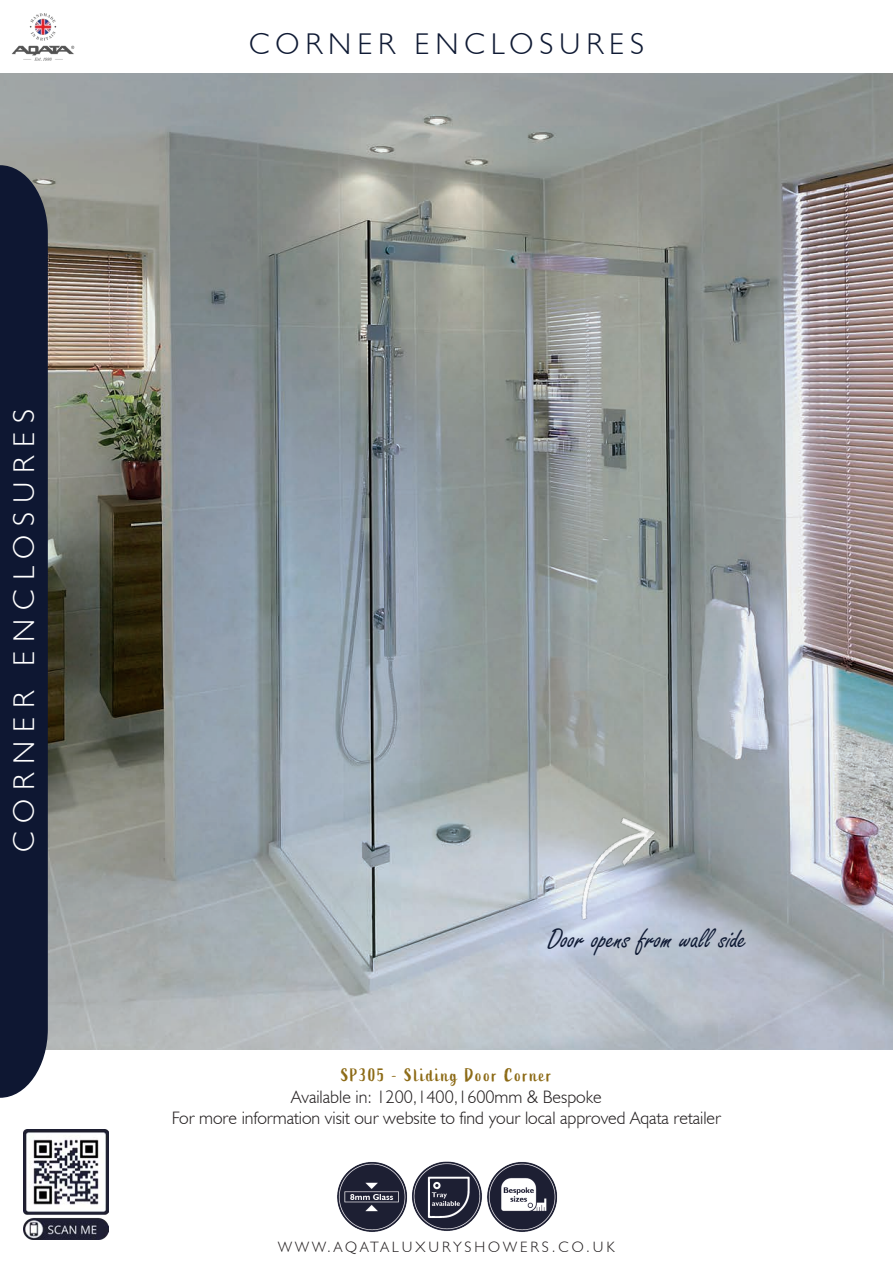
<style>
.page{position:relative;width:893px;height:1263px;background:#fff}
.page>*{position:absolute;margin:0;border:0;box-sizing:border-box;transform-origin:0 0}
.t1{font:30px "Freestyle Script";color:#0f1a34}
.t2{font:300 30px "Humanist 521 BT";letter-spacing:.3em;color:#fff}
.t3{font:300 30px "Humanist 521 BT";letter-spacing:.2em;color:#0f1a34}
.t4{font:300 18px "Humanist 521 BT";color:#231f20}
.t5{font:18px "Active";letter-spacing:.1em;color:#8c6a15}
.t6{font:300 15px "Humanist 521 BT";letter-spacing:.2em;color:#231f20}
</style>
<div class="page">
<img style="left:0;top:73px;width:893px;height:977px">
<img style="left:487px;top:1162px;width:70px;height:70px">
<img style="left:337px;top:1162px;width:70px;height:70px">
<img style="left:412px;top:1161px;width:70px;height:70px">
<div style="left:0;top:165px;width:48px;height:933px;background:#0e1732"></div>
<img style="left:12px;top:13px;width:62px;height:48px">
<img style="left:23px;top:1129px;width:85px;height:110px">
<img style="left:562px;top:795px;width:116px;height:136px">
<p class="t3" style="left:249px;top:26px;width:396px">CORNER ENCLOSURES</p>
<p class="t2" style="left:5px;top:852px;width:444px;rotate:-90deg">CORNER ENCLOSURES</p>
<p class="t1" style="left:548px;top:922px;width:201px">Door opens from wall side</p>
<p class="t5" style="left:341px;top:1065px;width:212px">SP305 - Sliding Door Corner</p>
<p class="t4" style="left:291px;top:1085px;width:312px">Available in: 1200,1400,1600mm &amp; Bespoke</p>
<p class="t4" style="left:172px;top:1107px;width:551px">For more information visit our website to find your local approved Aqata retailer</p>
<p class="t6" style="left:278px;top:1238px;width:338px">WWW.AQATALUXURYSHOWERS.CO.UK</p>
</div>
